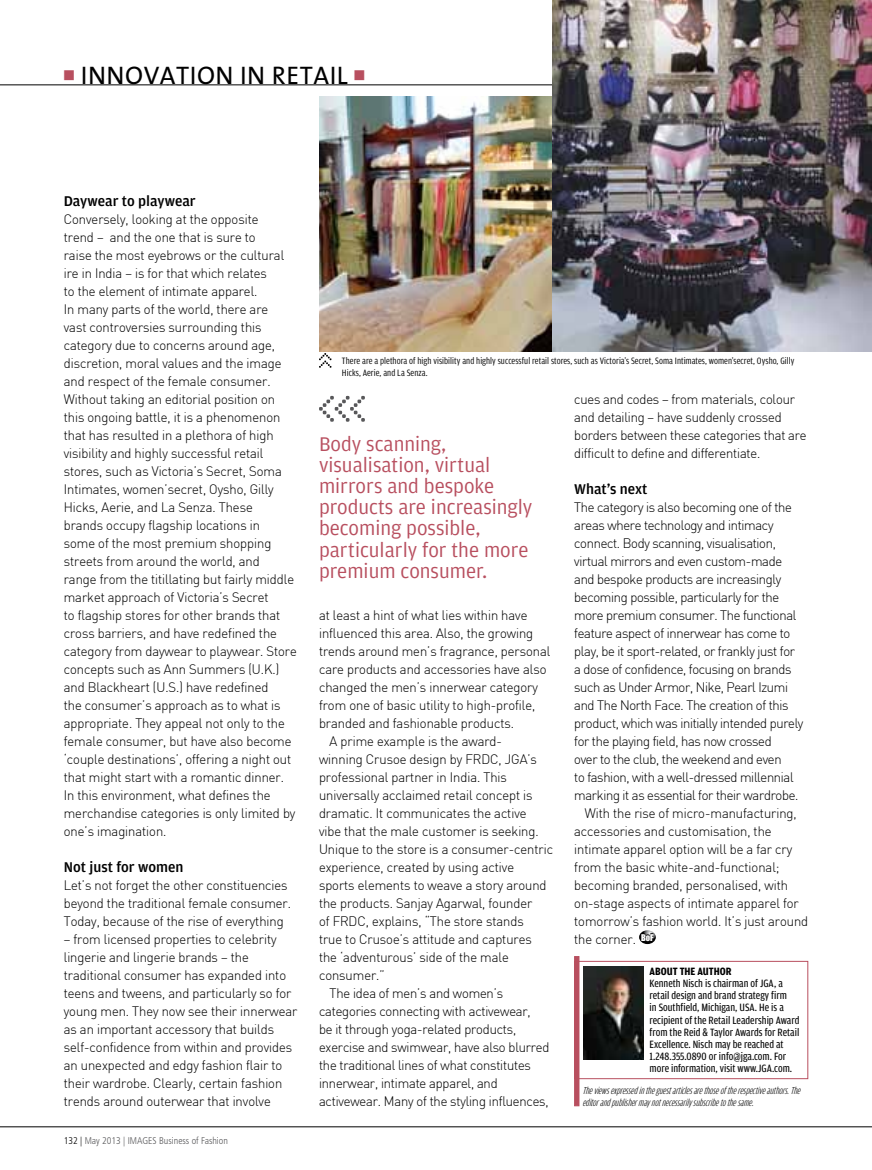
<style>
.page{position:relative;width:872px;height:1170px;background:#fff}
.page>*{position:absolute;margin:0;border:0;box-sizing:border-box;transform-origin:0 0}
.t1{font:25.5px "Slo The Mix";letter-spacing:.02em;color:#000}
.t2{font:21px/21px "Amplitude";color:#b84f5f}
.t3{font:500 15px "Amplitude";color:#000}
.t4{font:300 13.5px/18px "Sapient Sans";color:#000}
.t5{font:300 13.5px "Sapient Sans";letter-spacing:-.02em;color:#000}
.t6{font:11.25px/12px "Amplitude Cond";color:#000}
.t7{font:700 11.25px "Amplitude Cond";color:#000}
.t8{font:italic 300 10.5px/12.6px "Amplitude Comp";color:#000}
.t9{font:9.75px/11.7px "Amplitude Cond";letter-spacing:.005em;color:#000}
.t10{font:300 condensed 9.75px "Frutiger";color:#58585a}
.s1{font-family:"Eden Mills";font-size:22.5px;color:#b84f5f}
.s2{color:#000}
</style>
<div class="page">
<hr style="left:0;top:85px;width:872px;height:1px;background:#000">
<hr style="left:0;top:1126px;width:872px;height:1px;background:#000">
<div style="left:574px;top:960px;width:234px;height:118px;border:1px solid #b84f5f"></div>
<img style="left:583px;top:966px;width:60px;height:93px">
<div style="left:574px;top:956px;width:5px;height:150px;background:#b84f5f"></div>
<svg style="left:639px;top:930px;width:17px;height:14px"></svg>
<img style="left:319px;top:96px;width:234px;height:255px">
<svg style="left:319px;top:396px;width:46px;height:26px"></svg>
<img style="left:553px;top:0;width:319px;height:351px">
<svg style="left:319px;top:353px;width:12px;height:15px"></svg>
<h1 class="t1" style="left:64px;top:54px;width:302px"><span class="s1">•</span> INNOVATION IN RETAIL <span class="s1">•</span></h1>
<p class="t3" style="left:64px;top:192px;width:133px">Daywear to playwear</p>
<p class="t4" style="left:64px;top:210px;width:234px">Conversely, looking at the opposite<br>trend – and the one that is sure to<br>raise the most eyebrows or the cultural ire in India – is for that which relates<br>to the element of intimate apparel.<br>In many parts of the world, there are<br>vast controversies surrounding this category due to concerns around age, discretion, moral values and the image and respect of the female consumer.<br>Without taking an editorial position on this ongoing battle, it is a phenomenon that has resulted in a plethora of high visibility and highly successful retail stores, such as Victoria’s Secret, Soma Intimates, women’secret, Oysho, Gilly Hicks, Aerie, and La Senza. These<br>brands occupy flagship locations in<br>some of the most premium shopping streets from around the world, and<br>range from the titillating but fairly middle market approach of Victoria’s Secret<br>to flagship stores for other brands that cross barriers, and have redefined the category from daywear to playwear. Store concepts such as Ann Summers (U.K.) and Blackheart (U.S.) have redefined<br>the consumer’s approach as to what is appropriate. They appeal not only to the female consumer, but have also become ‘couple destinations’, offering a night out that might start with a romantic dinner.<br>In this environment, what defines the merchandise categories is only limited by one’s imagination.</p>
<p class="t3" style="left:64px;top:858px;width:121px">Not just for women</p>
<p class="t4" style="left:64px;top:876px;width:229px">Let’s not forget the other constituencies beyond the traditional female consumer.<br>Today, because of the rise of everything</p>
<p class="t4" style="left:64px;top:930px;width:235px">– from licensed properties to celebrity lingerie and lingerie brands – the traditional consumer has expanded into teens and tweens, and particularly so for young men. They now see their innerwear as an important accessory that builds self-confidence from within and provides an unexpected and edgy fashion flair to their wardrobe. Clearly, certain fashion trends around outerwear that involve</p>
<p class="t10" style="left:64px;top:1135px;width:166px"><span class="s2">132 |</span> May 2013 | IMAGES Business of Fashion</p>
<p class="t9" style="left:342px;top:355px;width:454px">There are a plethora of high visibility and highly successful retail stores, such as Victoria’s Secret, Soma Intimates, women’secret, Oysho, Gilly<br>Hicks, Aerie, and La Senza.</p>
<h2 class="t2" style="left:319px;top:434px;width:215px">Body scanning, visualisation, virtual mirrors and bespoke products are increasingly becoming possible, particularly for the more premium consumer.</h2>
<p class="t4" style="left:319px;top:605px;width:210px">at least a hint of what lies within have</p>
<p class="t4" style="left:319px;top:623px;width:216px">influenced this area. Also, the growing</p>
<p class="t4" style="left:319px;top:641px;width:233px">trends around men’s fragrance, personal</p>
<p class="t4" style="left:319px;top:659px;width:229px">care products and accessories have also</p>
<p class="t4" style="left:319px;top:677px;width:220px">changed the men’s innerwear category</p>
<p class="t4" style="left:319px;top:695px;width:218px">from one of basic utility to high-profile,</p>
<p class="t4" style="left:319px;top:713px;width:196px">branded and fashionable products.</p>
<p class="t4" style="left:330px;top:731px;width:174px">A prime example is the award-</p>
<p class="t4" style="left:319px;top:749px;width:219px">winning Crusoe design by FRDC, JGA’s</p>
<p class="t4" style="left:319px;top:767px;width:189px">professional partner in India. This</p>
<p class="t4" style="left:319px;top:785px;width:215px">universally acclaimed retail concept is</p>
<p class="t4" style="left:319px;top:803px;width:209px">dramatic. It communicates the active</p>
<p class="t4" style="left:319px;top:821px;width:221px">vibe that the male customer is seeking.</p>
<p class="t4" style="left:319px;top:839px;width:235px">Unique to the store is a consumer-centric</p>
<p class="t4" style="left:319px;top:857px;width:197px">experience, created by using active</p>
<p class="t4" style="left:319px;top:875px;width:229px">sports elements to weave a story around</p>
<p class="t4" style="left:319px;top:893px;width:215px">the products. Sanjay Agarwal, founder</p>
<p class="t4" style="left:319px;top:911px;width:206px">of FRDC, explains, “The store stands</p>
<p class="t4" style="left:319px;top:929px;width:214px">true to Crusoe’s attitude and captures</p>
<p class="t4" style="left:319px;top:947px;width:191px">the ‘adventurous’ side of the male</p>
<p class="t4" style="left:319px;top:965px;width:67px">consumer.”</p>
<p class="t4" style="left:330px;top:983px;width:175px">The idea of men’s and women’s</p>
<p class="t4" style="left:319px;top:1001px;width:213px">categories connecting with activewear,</p>
<p class="t4" style="left:319px;top:1019px;width:199px">be it through yoga-related products,</p>
<p class="t4" style="left:319px;top:1037px;width:232px">exercise and swimwear, have also blurred</p>
<p class="t4" style="left:319px;top:1055px;width:213px">the traditional lines of what constitutes</p>
<p class="t4" style="left:319px;top:1073px;width:180px">innerwear, intimate apparel, and</p>
<p class="t4" style="left:319px;top:1091px;width:231px">activewear. Many of the styling influences,</p>
<p class="t4" style="left:574px;top:389px;width:234px">cues and codes – from materials, colour and detailing – have suddenly crossed borders between these categories that are difficult to define and differentiate.</p>
<p class="t3" style="left:574px;top:480px;width:75px">What’s next</p>
<p class="t5" style="left:574px;top:498px;width:219px">The category is also becoming one of the</p>
<p class="t5" style="left:574px;top:516px;width:201px">areas where technology and intimacy</p>
<p class="t5" style="left:574px;top:534px;width:203px">connect. Body scanning, visualisation,</p>
<p class="t5" style="left:574px;top:552px;width:209px">virtual mirrors and even custom-made</p>
<p class="t5" style="left:574px;top:570px;width:208px">and bespoke products are increasingly</p>
<p class="t5" style="left:574px;top:588px;width:206px">becoming possible, particularly for the</p>
<p class="t5" style="left:574px;top:606px;width:224px">more premium consumer. The functional</p>
<p class="t5" style="left:574px;top:624px;width:218px">feature aspect of innerwear has come to</p>
<p class="t5" style="left:574px;top:642px;width:222px">play, be it sport-related, or frankly just for</p>
<p class="t5" style="left:574px;top:660px;width:219px">a dose of confidence, focusing on brands</p>
<p class="t5" style="left:574px;top:678px;width:215px">such as Under Armor, Nike, Pearl Izumi</p>
<p class="t5" style="left:574px;top:696px;width:216px">and The North Face. The creation of this</p>
<p class="t5" style="left:574px;top:714px;width:231px">product, which was initially intended purely</p>
<p class="t5" style="left:574px;top:732px;width:199px">for the playing field, has now crossed</p>
<p class="t5" style="left:574px;top:750px;width:209px">over to the club, the weekend and even</p>
<p class="t5" style="left:574px;top:768px;width:221px">to fashion, with a well-dressed millennial</p>
<p class="t5" style="left:574px;top:786px;width:226px">marking it as essential for their wardrobe.</p>
<p class="t4" style="left:585px;top:803px;width:213px">With the rise of micro-manufacturing,</p>
<p class="t4" style="left:574px;top:821px;width:199px">accessories and customisation, the</p>
<p class="t4" style="left:574px;top:839px;width:219px">intimate apparel option will be a far cry</p>
<p class="t4" style="left:574px;top:857px;width:207px">from the basic white-and-functional;</p>
<p class="t4" style="left:574px;top:875px;width:215px">becoming branded, personalised, with</p>
<p class="t4" style="left:574px;top:893px;width:226px">on-stage aspects of intimate apparel for</p>
<p class="t4" style="left:574px;top:911px;width:235px">tomorrow’s fashion world. It’s just around</p>
<p class="t4" style="left:574px;top:929px;width:81px">the corner. <sup>BoF</sup></p>
<p class="t7" style="left:649px;top:965px;width:83px">ABOUT THE AUTHOR</p>
<p class="t6" style="left:649px;top:977px;width:151px">Kenneth Nisch is chairman of JGA, a retail design and brand strategy firm<br>in Southfield, Michigan, USA. He is a recipient of the Retail Leadership Award from the Reid &amp; Taylor Awards for Retail Excellence. Nisch may be reached at 1.248.355.0890 or info@jga.com. For more information, visit www.JGA.com.</p>
<p class="t8" style="left:582px;top:1083px;width:222px">Theviewsexpressedintheguestarticlesarethoseoftherespectiveauthors.The editorandpublishermaynotnecessarilysubscribetothesame.</p>
</div>
